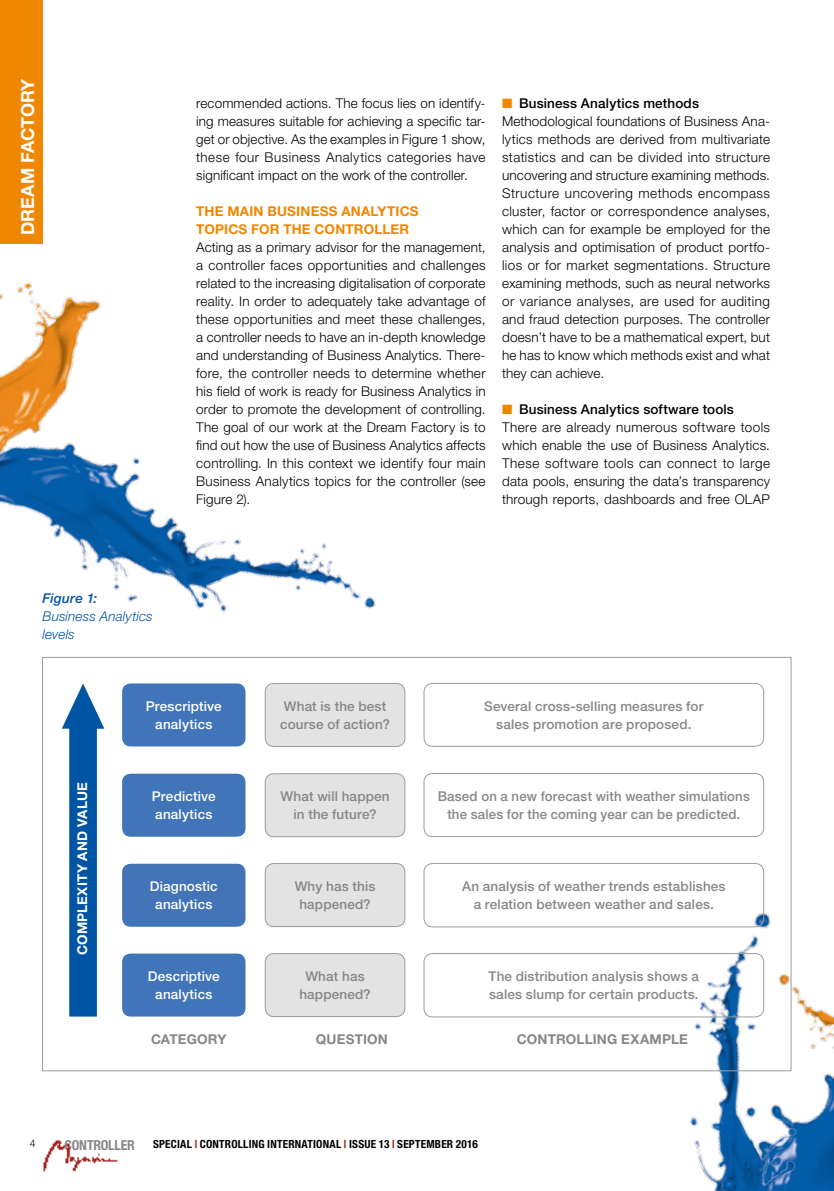
<style>
.page{position:relative;width:834px;height:1191px;background:#fff}
.page>*{position:absolute;margin:0;border:0;box-sizing:border-box;transform-origin:0 0}
.t1{font:700 18px "Helvetica Neue LT Pro";color:#fff}
.t2{font:700 condensed 13.8px "Helvetica Neue LT Std";letter-spacing:-.015em;color:#868786}
.t3{font:300 13.5px/18px "Helvetica Neue LT Pro";letter-spacing:.015em;color:#000;text-align:justify}
.t4{font:500 13.5px/18px "Helvetica Neue LT Pro";letter-spacing:.01em;color:#868786;text-align:center}
.t5{font:500 13.5px/18px "Helvetica Neue LT Pro";letter-spacing:.01em;color:#fff;text-align:center}
.t6{font:700 13.5px/18px "Helvetica Neue LT Pro";letter-spacing:.015em;color:#f08700}
.t7{font:700 13.5px "Helvetica Neue LT Pro";letter-spacing:.015em;color:#868786}
.t8{font:italic 300 13.5px/18px "Helvetica Neue LT Pro";letter-spacing:.01em;color:#0054a4}
.t9{font:700 13.5px "Helvetica Neue LT Pro";letter-spacing:.01em;color:#fff}
.t10{font:italic 500 13.5px "Helvetica Neue LT Pro";letter-spacing:.02em;color:#0054a4}
.t11{font:700 condensed 11.25px "Helvetica Neue LT Std";letter-spacing:.02em;color:#000}
.t12{font:300 10.5px "Helvetica Neue LT Pro";color:#000}
.s1{color:#f08700}
.s2{font-weight:500}
.s3{color:#a3221f}
</style>
<div class="page">
<img style="left:43px;top:1140px;width:14px;height:32px">
<img style="left:57px;top:1140px;width:61px;height:32px">
<img style="left:104px;top:457px;width:272px;height:282px">
<img style="left:586px;top:730px;width:206px;height:145px">
<img style="left:443px;top:875px;width:349px;height:316px">
<div style="left:0;top:0;width:43px;height:243px;background:#f08700"></div>
<div style="left:122px;top:773px;width:123px;height:63px;background:#4175b9;border-radius:9px"></div>
<div style="left:122px;top:863px;width:123px;height:63px;background:#4274b7;border-radius:9px"></div>
<div style="left:122px;top:953px;width:123px;height:63px;background:#4175b9;border-radius:9px"></div>
<div style="left:265px;top:683px;width:140px;height:63px;background:#e3e3e3;border-radius:9px"></div>
<div style="left:265px;top:683px;width:140px;height:64px;border:1px solid #9c9c9c;border-radius:9px"></div>
<div style="left:122px;top:683px;width:123px;height:63px;background:#4175b9;border-radius:9px"></div>
<div style="left:265px;top:773px;width:140px;height:63px;background:#e3e3e3;border-radius:9px"></div>
<div style="left:265px;top:773px;width:140px;height:64px;border:1px solid #9c9c9c;border-radius:9px"></div>
<div style="left:265px;top:863px;width:140px;height:63px;background:#e3e3e3;border-radius:9px"></div>
<div style="left:265px;top:863px;width:140px;height:64px;border:1px solid #9c9c9c;border-radius:9px"></div>
<div style="left:265px;top:953px;width:140px;height:63px;background:#e3e3e3;border-radius:9px"></div>
<div style="left:265px;top:953px;width:140px;height:64px;border:1px solid #9c9c9c;border-radius:9px"></div>
<div style="left:423px;top:773px;width:340px;height:64px;border:1px solid #9c9c9c;border-radius:9px"></div>
<div style="left:423px;top:863px;width:340px;height:64px;border:1px solid #9c9c9c;border-radius:9px"></div>
<div style="left:423px;top:953px;width:340px;height:64px;border:1px solid #9c9c9c;border-radius:9px"></div>
<div style="left:423px;top:683px;width:340px;height:63px;border:1px solid #9c9c9c;border-radius:9px"></div>
<svg style="left:62px;top:683px;width:42px;height:333px"></svg>
<img style="left:761px;top:945px;width:72px;height:246px">
<img style="left:0;top:282px;width:118px;height:363px">
<div style="left:0;top:567px;width:33px;height:27px;background:#fff"></div>
<div style="left:614px;top:976px;width:81px;height:27px;background:#fff"></div>
<h1 class="t1" style="left:17px;top:235px;width:158px;rotate:-90deg">DREAM FACTORY</h1>
<p class="t10" style="left:43px;top:590px;width:56px">Figure 1:</p>
<p class="t8" style="left:43px;top:607px;width:112px">Business Analytics levels</p>
<p class="t3" style="left:196px;top:94px;width:291px">recommended actions. The focus lies on identify&shy;ing measures suitable for achieving a specific tar&shy;get or objective. As the examples in Figure 1 show, these four Business Analytics categories have significant impact on the work of the controller.</p>
<p class="t6" style="left:196px;top:202px;width:224px">THE MAIN BUSINESS ANALYTICS<br>TOPICS FOR THE CONTROLLER</p>
<p class="t3" style="left:196px;top:238px;width:291px">Acting as a primary advisor for the management, a controller faces opportunities and challenges related to the increasing digitalisation of corporate reality. In order to adequately take advantage of these opportunities and meet these challenges, a controller needs to have an in-depth knowledge and understanding of Business Analytics. There&shy;fore, the controller needs to determine whether his field of work is ready for Business Analytics in order to promote the development of controlling.<br>The goal of our work at the Dream Factory is to find out how the use of Business Analytics affects controlling. In this context we identify four main Business Analytics topics for the controller (see Figure 2).</p>
<p class="t3" style="left:502px;top:94px;width:269px;text-align:left"><span class="s1">■</span> <span class="s2">Business Analytics methods </span>Methodological foundations of Business Ana&shy;lytics methods are derived from multivariate statistics and can be divided into structure uncovering and structure examining methods.<br>Structure uncovering methods encompass cluster, factor or correspondence analyses, which can for example be employed for the analysis and optimisation of product portfo&shy;lios or for market segmentations. Structure examining methods, such as neural networks or variance analyses, are used for auditing and fraud detection purposes. The controller doesn’t have to be a mathematical expert, but he has to know which methods exist and what they can achieve.</p>
<p class="t3" style="left:502px;top:400px;width:269px;text-align:left"><span class="s1">■</span> <span class="s2">Business Analytics software tools </span>There are already numerous software tools which enable the use of Business Analytics.<br>These software tools can connect to large data pools, ensuring the data’s transparency through reports, dashboards and free OLAP</p>
<p class="t9" style="left:74px;top:955px;width:174px;rotate:-90deg">COMPLEXITY AND VALUE</p>
<p class="t5" style="left:146px;top:697px;width:77px">Prescriptive analytics</p>
<p class="t4" style="left:280px;top:697px;width:111px;text-align:left">What is the best course of action?</p>
<p class="t4" style="left:484px;top:697px;width:221px">Several cross-selling measures for sales promotion are proposed.</p>
<p class="t5" style="left:152px;top:787px;width:65px;text-align:left">Predictive analytics</p>
<p class="t4" style="left:280px;top:787px;width:111px">What will happen in the future?</p>
<p class="t4" style="left:437px;top:787px;width:313px">Based on a new forecast with weather simulations the sales for the coming year can be predicted.</p>
<p class="t5" style="left:150px;top:877px;width:69px">Diagnostic analytics</p>
<p class="t4" style="left:294px;top:877px;width:82px">Why has this happened?</p>
<p class="t4" style="left:462px;top:877px;width:265px">An analysis of weather trends establishes a relation between weather and sales.</p>
<p class="t5" style="left:148px;top:967px;width:73px">Descriptive analytics</p>
<p class="t4" style="left:299px;top:967px;width:73px">What has happened?</p>
<p class="t4" style="left:488px;top:967px;width:212px;text-align:left">The distribution analysis shows a sales slump for certain products.</p>
<p class="t7" style="left:151px;top:1031px;width:77px">CATEGORY</p>
<p class="t7" style="left:316px;top:1031px;width:74px">QUESTION</p>
<p class="t7" style="left:516px;top:1031px;width:173px">CONTROLLING EXAMPLE</p>
<p class="t12" style="left:30px;top:1137px;width:7px">4</p>
<p class="t2" style="left:65px;top:1136px;width:72px">CONTROLLER</p>
<p class="t11" style="left:153px;top:1137px;width:326px">SPECIAL <span class="s3">|</span> CONTROLLING INTERNATIONAL <span class="s3">|</span> ISSUE 13 <span class="s3">|</span> SEPTEMBER 2016</p>
</div>
